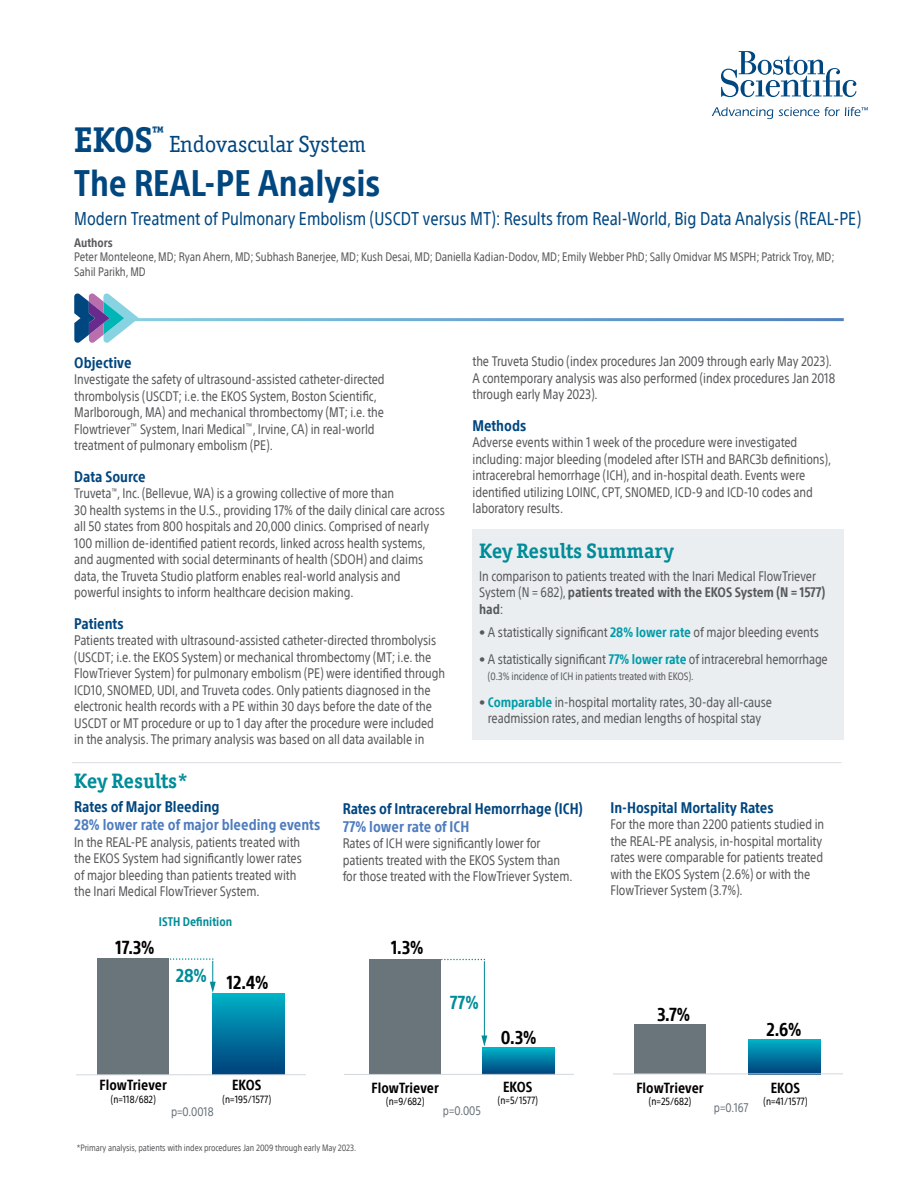
<style>
.page{position:relative;width:918px;height:1188px;background:#fff}
.page>*{position:absolute;margin:0;border:0;box-sizing:border-box;transform-origin:0 0}
.Heading_1{font:700 condensed 36px "SST";color:#00467f}
.t1{font:700 35.85px "Officina Ser ITC Std";color:#00467f}
.t2{font:23.4px "Officina Ser ITC Std";letter-spacing:-.005em;color:#00467f}
.Heading_2{font:700 21px "Officina Ser ITC Std";color:#008c99}
.t3{font:700 condensed 18.3px "SST";color:#000}
.t4{font:700 condensed 18.3px "SST";color:#008c99}
.Intro_Text{font:condensed 18px "SST";color:#00467f}
.t5{font:700 condensed 15.3px "SST";color:#000}
.t6{font:700 15.3px "Officina Ser ITC Std";color:#00467f}
.Heading_3{font:700 condensed 15px/18px "SST";color:#00467f}
.Heading_3-2{font:700 condensed 15px/18px "SST";color:#4e7cbe}
.t7{font:700 condensed 14.25px "SST";color:#000}
.t8{font:condensed 13.5px/16.5px "SST";letter-spacing:-.005em;color:#58595b}
.t9{font:condensed 12.3px "SST";color:#6a747b}
.t10{font:700 condensed 12.3px "SST";color:#008c99}
.t11{font:condensed 12px/14.4px "SST";letter-spacing:-.005em;color:#58595b}
.Heading_3-3{font:700 condensed 12px "SST";color:#58595b}
.t12{font:condensed 10.5px "SST";letter-spacing:-.005em;color:#58595b}
.t13{font:condensed 10.2px "SST";color:#000}
.t14{font:condensed 9px "SST";letter-spacing:-.005em;color:#58595b}
.s1{font-weight:700}
.s2{font-weight:700;color:#009ca9}
.s3{color:#00467f}
.s4{color:#4e7cbe}
</style>
<div class="page">
<svg style="left:721px;top:51px;width:136px;height:46px"></svg>
<svg style="left:712px;top:107px;width:61px;height:12px"></svg>
<svg style="left:779px;top:107px;width:40px;height:9px"></svg>
<svg style="left:825px;top:107px;width:43px;height:9px"></svg>
<div style="left:472px;top:529px;width:372px;height:46px;background:#ebeef0"></div>
<div style="left:472px;top:557px;width:372px;height:75px;background:#ebeef0"></div>
<div style="left:472px;top:613px;width:372px;height:41px;background:#ebeef0"></div>
<div style="left:472px;top:636px;width:372px;height:60px;background:#ebeef0"></div>
<div style="left:472px;top:683px;width:372px;height:57px;background:#ebeef0"></div>
<svg style="left:74px;top:293px;width:65px;height:50px"></svg>
<hr style="left:72px;top:762px;width:770px;height:1px;background:#d8dee2">
<div style="left:212px;top:993px;width:72px;height:82px;background:linear-gradient(to bottom,#00b0c7,#00407b)"></div>
<div style="left:97px;top:958px;width:72px;height:117px;background:#6a747b"></div>
<svg style="left:171px;top:958px;width:45px;height:35px"></svg>
<hr style="left:77px;top:1074px;width:229px;height:1px;background:#d1d7dc">
<svg style="left:483px;top:1048px;width:72px;height:26px;background:#017aa2"></svg>
<svg style="left:442px;top:959px;width:43px;height:1px"></svg>
<div style="left:369px;top:959px;width:72px;height:116px;background:#6a747b"></div>
<hr style="left:484px;top:961px;width:1px;height:77px;background:#008c99">
<svg style="left:481px;top:1036px;width:6px;height:11px"></svg>
<hr style="left:345px;top:1074px;width:228px;height:1px;background:#d1d7dc">
<svg style="left:748px;top:1039px;width:72px;height:35px;background:#037aa2"></svg>
<div style="left:634px;top:1025px;width:72px;height:49px;background:#6a747b"></div>
<hr style="left:614px;top:1074px;width:228px;height:1px;background:#d1d7dc">
<p class="t1" style="left:74px;top:118px;width:80px">EKOS</p>
<p class="t6" style="left:153px;top:122px;width:13px">™</p>
<p class="t2" style="left:169px;top:131px;width:198px">Endovascular System</p>
<p class="Heading_1" style="left:74px;top:162px;width:308px">The REAL-PE Analysis</p>
<p class="Intro_Text" style="left:74px;top:207px;width:788px">Modern Treatment of Pulmonary Embolism (USCDT versus MT): Results from Real-World, Big Data Analysis (REAL-PE)</p>
<p class="Heading_3-3" style="left:74px;top:235px;width:40px">Authors</p>
<p class="t11" style="left:74px;top:250px;width:762px">Peter Monteleone, MD; Ryan Ahern, MD; Subhash Banerjee, MD; Kush Desai, MD; Daniella Kadian-Dodov, MD; Emily Webber PhD; Sally Omidvar MS MSPH; Patrick Troy, MD;<br>Sahil Parikh, MD</p>
<p class="Heading_3" style="left:74px;top:353px;width:59px">Objective</p>
<p class="t8" style="left:74px;top:371px;width:312px">Investigate the safety of ultrasound-assisted catheter-directed thrombolysis (USCDT; i.e. the EKOS System, Boston Scientific, Marlborough, MA) and mechanical thrombectomy (MT; i.e. the Flowtriever<sup>™</sup> System, Inari Medical<sup>™</sup>, Irvine, CA) in real-world treatment of pulmonary embolism (PE).</p>
<p class="Heading_3" style="left:74px;top:467px;width:73px">Data Source</p>
<p class="t8" style="left:74px;top:485px;width:372px">Truveta<sup>™</sup>, Inc. (Bellevue, WA) is a growing collective of more than<br>30 health systems in the U.S., providing 17% of the daily clinical care across all 50 states from 800 hospitals and 20,000 clinics. Comprised of nearly 100 million de-identified patient records, linked across health systems, and augmented with social determinants of health (SDOH) and claims data, the Truveta Studio platform enables real-world analysis and powerful insights to inform healthcare decision making.</p>
<p class="Heading_3" style="left:74px;top:614px;width:51px">Patients</p>
<p class="t8" style="left:74px;top:632px;width:372px">Patients treated with ultrasound-assisted catheter-directed thrombolysis (USCDT; i.e. the EKOS System) or mechanical thrombectomy (MT; i.e. the FlowTriever System) for pulmonary embolism (PE) were identified through ICD10, SNOMED, UDI, and Truveta codes. Only patients diagnosed in the electronic health records with a PE within 30 days before the date of the USCDT or MT procedure or up to 1 day after the procedure were included in the analysis. The primary analysis was based on all data available in</p>
<p class="t8" style="left:472px;top:353px;width:364px">the Truveta Studio (index procedures Jan 2009 through early May 2023).<br>A contemporary analysis was also performed (index procedures Jan 2018 through early May 2023).</p>
<p class="Heading_3" style="left:472px;top:416px;width:55px">Methods</p>
<p class="t8" style="left:472px;top:434px;width:360px">Adverse events within 1 week of the procedure were investigated including: major bleeding (modeled after ISTH and BARC3b definitions), intracerebral hemorrhage (ICH), and in-hospital death. Events were identified utilizing LOINC, CPT, SNOMED, ICD-9 and ICD-10 codes and laboratory results.</p>
<p class="Heading_2" style="left:479px;top:538px;width:196px">Key Results Summary</p>
<p class="t8" style="left:479px;top:568px;width:348px">In comparison to patients treated with the Inari Medical FlowTriever<br>System (N = 682), <span class="s1">patients treated with the EKOS System (N = 1577) had</span>:</p>
<p class="t8" style="left:479px;top:624px;width:341px">• A statistically significant <span class="s2">28% lower rate</span> of major bleeding events</p>
<p class="t8" style="left:479px;top:650px;width:350px">• A statistically significant <span class="s2">77% lower rate</span> of intracerebral hemorrhage</p>
<p class="t12" style="left:488px;top:670px;width:207px">(0.3% incidence of ICH in patients treated with EKOS).</p>
<p class="t8" style="left:479px;top:693px;width:294px;text-align:center">• <span class="s2">Comparable</span> in-hospital mortality rates, 30-day all-cause readmission rates, and median lengths of hospital stay</p>
<p class="Heading_2" style="left:74px;top:768px;width:116px">Key Results*</p>
<p class="Heading_3-2" style="left:74px;top:798px;width:247px"><span class="s3">Rates of Major Bleeding<br></span>28% lower rate of major bleeding events</p>
<p class="t8" style="left:74px;top:834px;width:229px">In the REAL-PE analysis, patients treated with the EKOS System had significantly lower rates of major bleeding than patients treated with the Inari Medical FlowTriever System.</p>
<p class="Heading_3" style="left:343px;top:799px;width:242px">Rates of Intracerebral Hemorrhage (ICH)<br><span class="s4">77% lower rate of ICH</span></p>
<p class="t8" style="left:343px;top:835px;width:231px">Rates of ICH were significantly lower for patients treated with the EKOS System than for those treated with the FlowTriever System.</p>
<p class="Heading_3" style="left:610px;top:799px;width:165px">In-Hospital Mortality Rates</p>
<p class="t8" style="left:610px;top:816px;width:215px">For the more than 2200 patients studied in the REAL-PE analysis, in-hospital mortality rates were comparable for patients treated with the EKOS System (2.6%) or with the</p>
<p class="t5" style="left:122px;top:880px;width:150px">Rates of Major Bleeding</p>
<p class="t8" style="left:610px;top:882px;width:134px">FlowTriever System (3.7%).</p>
<p class="t10" style="left:159px;top:915px;width:75px">ISTH Definition</p>
<p class="t3" style="left:115px;top:936px;width:41px">17.3%</p>
<p class="t4" style="left:176px;top:965px;width:33px">28%</p>
<p class="t3" style="left:227px;top:972px;width:43px">12.4%</p>
<p class="t3" style="left:391px;top:937px;width:34px">1.3%</p>
<p class="t4" style="left:450px;top:992px;width:30px">77%</p>
<p class="t7" style="left:100px;top:1077px;width:69px">FlowTriever</p>
<p class="t13" style="left:111px;top:1093px;width:47px">(n=118/682)</p>
<p class="t9" style="left:171px;top:1105px;width:44px">p=0.0018</p>
<p class="t7" style="left:232px;top:1077px;width:31px">EKOS</p>
<p class="t13" style="left:223px;top:1093px;width:50px">(n=195/1577)</p>
<p class="t7" style="left:372px;top:1080px;width:69px">FlowTriever</p>
<p class="t13" style="left:386px;top:1096px;width:40px">(n=9/682)</p>
<p class="t9" style="left:443px;top:1103px;width:39px">p=0.005</p>
<p class="t14" style="left:77px;top:1142px;width:281px">*Primary analysis, patients with index procedures Jan 2009 through early May 2023.</p>
<p class="t3" style="left:501px;top:1026px;width:37px">0.3%</p>
<p class="t7" style="left:503px;top:1079px;width:31px">EKOS</p>
<p class="t13" style="left:498px;top:1095px;width:42px">(n=5/1577)</p>
<p class="t3" style="left:657px;top:1004px;width:35px">3.7%</p>
<p class="t3" style="left:767px;top:1018px;width:37px">2.6%</p>
<p class="t7" style="left:636px;top:1079px;width:69px">FlowTriever</p>
<p class="t13" style="left:649px;top:1095px;width:44px">(n=25/682)</p>
<p class="t9" style="left:714px;top:1101px;width:36px">p=0.167</p>
<p class="t7" style="left:771px;top:1079px;width:31px">EKOS</p>
<p class="t13" style="left:764px;top:1095px;width:45px">(n=41/1577)</p>
</div>
